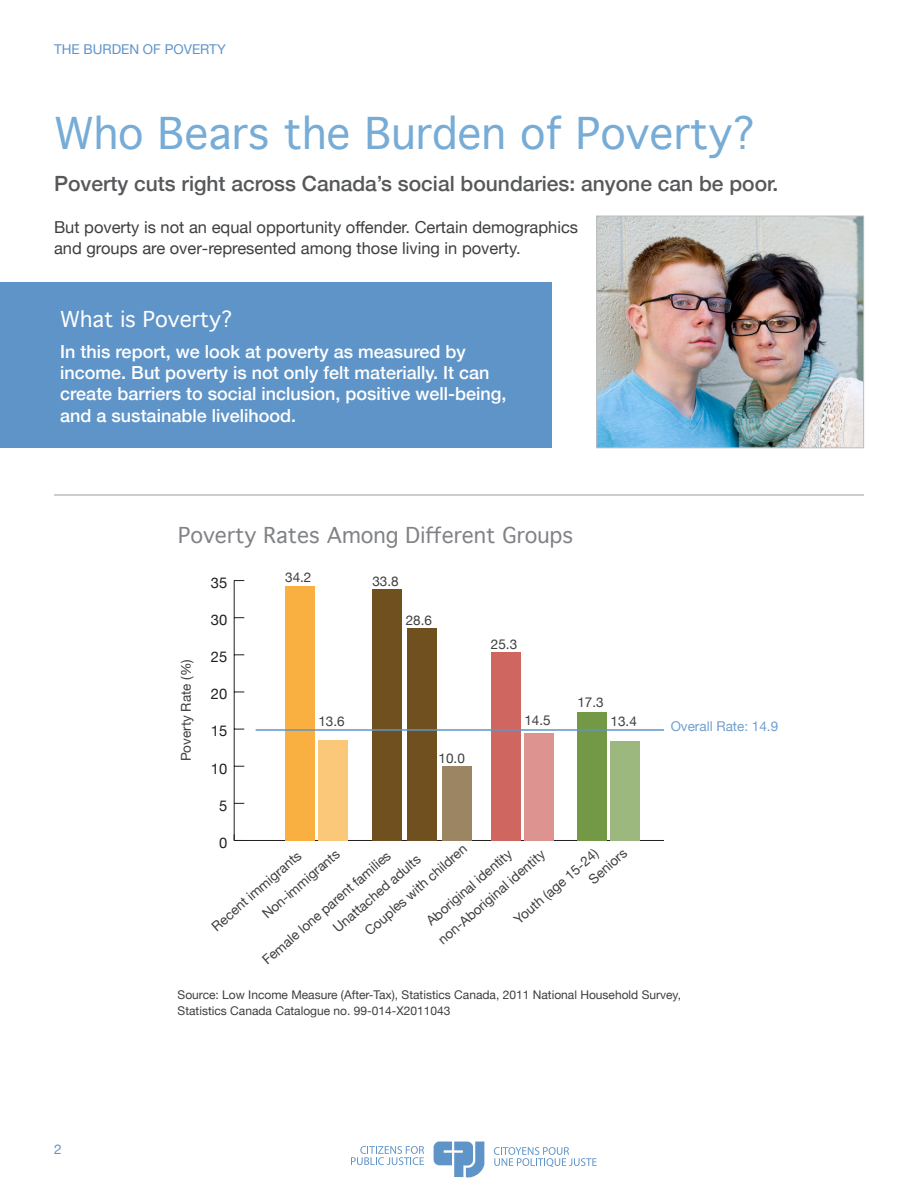
<style>
.page{position:relative;width:918px;height:1188px;background:#fff}
.page>*{position:absolute;margin:0;border:0;box-sizing:border-box;transform-origin:0 0}
.heading_1{font:42px "Geneva";color:#77acd6}
.intro_text{font:500 21px "Helvetica Neue";color:#57585a}
.heading_2{font:21px "Geneva";color:#808285}
.heading_2-2{font:21px "Geneva";color:#fff}
.box_text{font:500 18px/21px "Helvetica Neue";color:#fff}
.main_text{font:16.5px/21px "Helvetica Neue";color:#3e3e3f}
.t1{font:14.7px "Helvetica Neue";color:#231f20}
.main_text-2{font:13.5px "Helvetica Neue";color:#3e3e3f}
.table-subheading{font:13.5px "Helvetica Neue";color:#5f94c8}
.main_text-3{font:13.5px "Helvetica Neue";color:#6f9fce}
.Source{font:12px/16.5px "Helvetica Neue";color:#3e3e3f}
</style>
<div class="page">
<svg style="left:434px;top:1141px;width:50px;height:37px"></svg>
<svg style="left:351px;top:1146px;width:73px;height:19px"></svg>
<svg style="left:494px;top:1147px;width:103px;height:20px"></svg>
<div style="left:0;top:283px;width:552px;height:165px;background:#5f94c8"></div>
<hr style="left:234px;top:840px;width:430px;height:1px;background:#231f20">
<hr style="left:234px;top:581px;width:1px;height:259px;background:#231f20">
<div style="left:577px;top:712px;width:30px;height:129px;background:#739947"></div>
<div style="left:610px;top:741px;width:30px;height:100px;background:#9db87e"></div>
<div style="left:407px;top:628px;width:30px;height:213px;background:#71501f"></div>
<div style="left:442px;top:766px;width:30px;height:75px;background:#9c8562"></div>
<div style="left:372px;top:589px;width:30px;height:252px;background:#71501f"></div>
<div style="left:524px;top:733px;width:30px;height:108px;background:#dd9490"></div>
<div style="left:491px;top:653px;width:30px;height:188px;background:#cf6660"></div>
<div style="left:318px;top:740px;width:30px;height:101px;background:#fbc879"></div>
<div style="left:285px;top:586px;width:30px;height:255px;background:#fab040"></div>
<hr style="left:256px;top:729px;width:408px;height:2px;background:#5f94c8">
<img style="left:598px;top:218px;width:264px;height:228px">
<div style="left:596px;top:216px;width:268px;height:232px;border:1px solid #bcbdc0"></div>
<hr style="left:54px;top:494px;width:810px;height:2px;background:#bcbdc0">
<p class="table-subheading" style="left:54px;top:40px;width:173px">THE BURDEN OF POVERTY</p>
<p class="heading_1" style="left:54px;top:97px;width:704px">Who Bears the Burden of Poverty?</p>
<p class="intro_text" style="left:54px;top:166px;width:726px">Poverty cuts right across Canada’s social boundaries: anyone can be poor.</p>
<p class="main_text" style="left:54px;top:217px;width:526px">But poverty is not an equal opportunity offender. Certain demographics and groups are over‐represented among those living in poverty.</p>
<p class="heading_2-2" style="left:60px;top:301px;width:174px">What is Poverty?</p>
<p class="box_text" style="left:60px;top:341px;width:448px">In this report, we look at poverty as measured by income. But poverty is not only felt materially. It can create barriers to social inclusion, positive well-being, and a sustainable livelihood.</p>
<p class="heading_2" style="left:178px;top:518px;width:396px">Poverty Rates Among Different Groups</p>
<p class="main_text-2" style="left:285px;top:568px;width:28px">34.2</p>
<p class="main_text-2" style="left:372px;top:571px;width:28px">33.8</p>
<p class="t1" style="left:211px;top:572px;width:18px">35</p>
<p class="main_text-2" style="left:176px;top:761px;width:104px;rotate:-90deg">Poverty Rate (%)</p>
<p class="t1" style="left:211px;top:609px;width:18px">30</p>
<p class="t1" style="left:211px;top:646px;width:18px">25</p>
<p class="t1" style="left:211px;top:683px;width:18px">20</p>
<p class="t1" style="left:211px;top:721px;width:18px">15</p>
<p class="t1" style="left:211px;top:758px;width:18px">10</p>
<p class="t1" style="left:219px;top:795px;width:10px">5</p>
<p class="main_text-2" style="left:318px;top:712px;width:28px">13.6</p>
<p class="main_text-2" style="left:406px;top:610px;width:28px">28.6</p>
<p class="main_text-2" style="left:439px;top:749px;width:28px">10.0</p>
<p class="main_text-2" style="left:491px;top:635px;width:28px">25.3</p>
<p class="main_text-2" style="left:524px;top:711px;width:28px">14.5</p>
<p class="main_text-2" style="left:577px;top:692px;width:28px">17.3</p>
<p class="main_text-2" style="left:611px;top:712px;width:28px">13.4</p>
<p class="main_text-3" style="left:671px;top:717px;width:109px">Overall Rate: 14.9</p>
<p class="t1" style="left:219px;top:832px;width:10px">0</p>
<p class="main_text-2" style="left:360px;top:925px;width:132px;rotate:-41deg">Couples with children</p>
<p class="main_text-2" style="left:510px;top:914px;width:108px;rotate:-41deg">Youth (age 15-24)</p>
<p class="main_text-2" style="left:329px;top:922px;width:112px;rotate:-41deg">Unattached adults</p>
<p class="main_text-2" style="left:584px;top:874px;width:47px;rotate:-41deg">Seniors</p>
<p class="main_text-2" style="left:258px;top:908px;width:99px;rotate:-41deg">Non-immigrants</p>
<p class="main_text-2" style="left:422px;top:916px;width:110px;rotate:-41deg">Aboriginal identity</p>
<p class="main_text-2" style="left:434px;top:934px;width:138px;rotate:-41deg">non-Aboriginal identity</p>
<p class="main_text-2" style="left:258px;top:954px;width:167px;rotate:-41deg">Female lone parent families</p>
<p class="main_text-2" style="left:207px;top:921px;width:115px;rotate:-41deg">Recent immigrants</p>
<p class="table-subheading" style="left:54px;top:1140px;width:9px">2</p>
<p class="Source" style="left:178px;top:987px;width:505px">Source: Low Income Measure (After-Tax), Statistics Canada, 2011 National Household Survey,<br>Statistics Canada Catalogue no. 99-014-X2011043</p>
</div>
